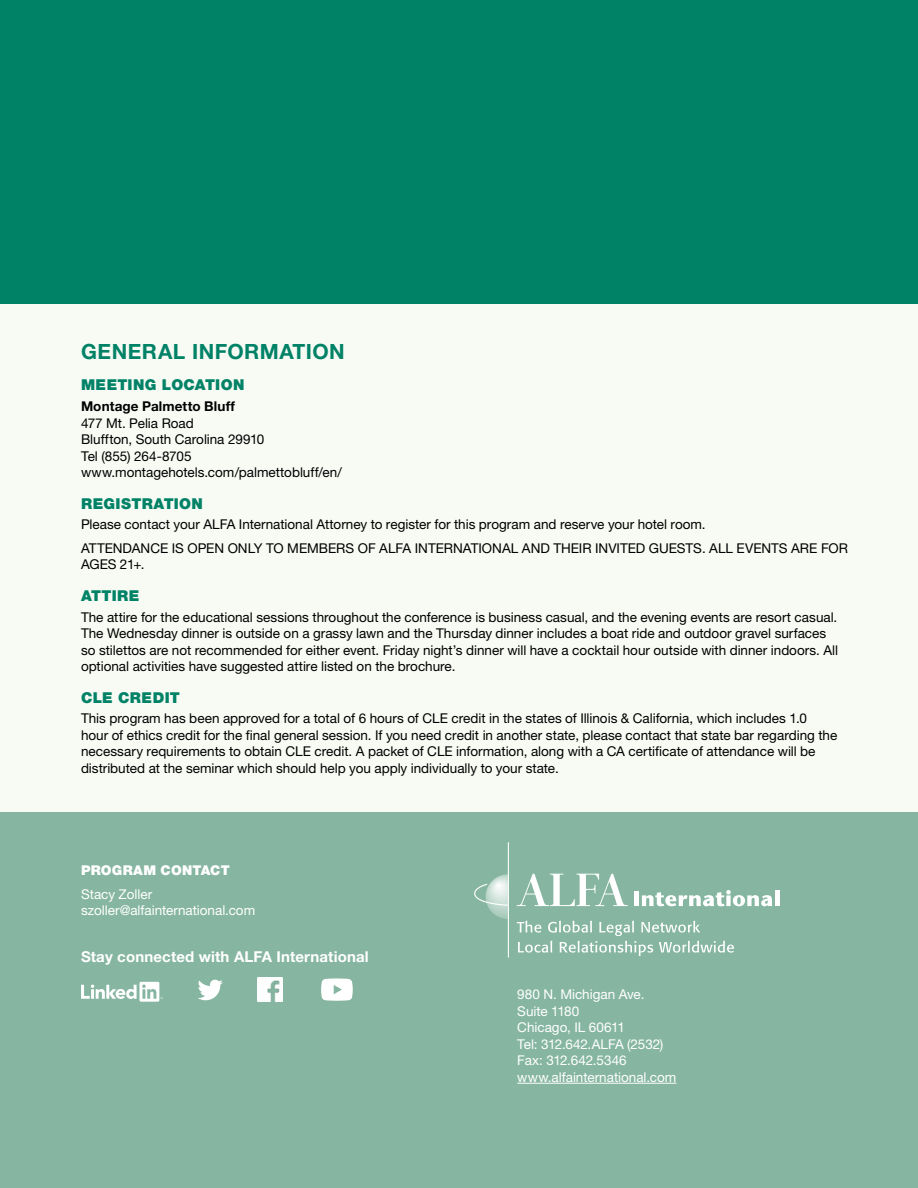
<style>
.page{position:relative;width:918px;height:1188px;background:#fff}
.page>*{position:absolute;margin:0;border:0;box-sizing:border-box;transform-origin:0 0}
.t1{font:700 21px "Helvetica Neue LT Std";letter-spacing:.025em;color:#008267}
.t2{font:900 15px "Helvetica Neue LT Std";letter-spacing:.025em;color:#008267}
.t3{font:700 15px "Helvetica Neue LT Std";letter-spacing:.01em;color:#fff}
.t4{font:13.5px/16.5px "Helvetica Neue LT Std";color:#000}
.t5{font:13.5px/16.5px "Helvetica Neue LT Std";color:#fff}
.t6{font:700 13.5px "Helvetica Neue LT Std";letter-spacing:.01em;color:#000}
.t7{font:900 13.5px "Helvetica Neue LT Std";letter-spacing:.015em;color:#fff}
</style>
<div class="page">
<div style="left:0;top:812px;width:918px;height:376px;background:#86b6a2"></div>
<hr style="left:508px;top:842px;width:1px;height:116px;background:#fff">
<svg style="left:517px;top:874px;width:111px;height:32px"></svg>
<div style="left:634px;top:891px;width:5px;height:15px;background:#fff"></div>
<svg style="left:642px;top:890px;width:130px;height:16px"></svg>
<hr style="left:775px;top:890px;width:4px;height:16px;background:#fff">
<svg style="left:517px;top:921px;width:217px;height:35px"></svg>
<svg style="left:474px;top:874px;width:34px;height:45px"></svg>
<div style="left:0;top:0;width:918px;height:311px;background:#008267"></div>
<hr style="left:517px;top:1083px;width:159px;height:1px;background:#fff">
<div style="left:0;top:305px;width:918px;height:507px;background:#f8fbf4"></div>
<svg style="left:81px;top:982px;width:82px;height:20px"></svg>
<svg style="left:198px;top:980px;width:25px;height:20px"></svg>
<img style="left:258px;top:977px;width:24px;height:25px">
<svg style="left:321px;top:978px;width:32px;height:23px"></svg>
<h1 class="t1" style="left:81px;top:338px;width:265px">GENERAL INFORMATION</h1>
<p class="t2" style="left:81px;top:376px;width:165px">MEETING LOCATION</p>
<p class="t6" style="left:81px;top:398px;width:156px">Montage Palmetto Bluff</p>
<p class="t4" style="left:81px;top:414px;width:263px">477 Mt. Pelia Road<br>Bluffton, South Carolina 29910<br>Tel (855) 264-8705 www.montagehotels.com/palmettobluff/en/</p>
<p class="t2" style="left:81px;top:494px;width:123px">REGISTRATION</p>
<p class="t4" style="left:81px;top:513px;width:769px;line-height:23.2px">Please contact your ALFA International Attorney to register for this program and reserve your hotel room.<br>ATTENDANCE IS OPEN ONLY TO MEMBERS OF ALFA INTERNATIONAL AND THEIR INVITED GUESTS. ALL EVENTS ARE FOR</p>
<p class="t4" style="left:81px;top:556px;width:65px">AGES 21+.</p>
<p class="t2" style="left:81px;top:586px;width:60px">ATTIRE</p>
<p class="t4" style="left:81px;top:608px;width:759px">The attire for the educational sessions throughout the conference is business casual, and the evening events are resort casual.<br>The Wednesday dinner is outside on a grassy lawn and the Thursday dinner includes a boat ride and outdoor gravel surfaces so stilettos are not recommended for either event. Friday night’s dinner will have a cocktail hour outside with dinner indoors. All optional activities have suggested attire listed on the brochure.</p>
<p class="t2" style="left:81px;top:688px;width:100px">CLE CREDIT</p>
<p class="t4" style="left:81px;top:710px;width:758px">This program has been approved for a total of 6 hours of CLE credit in the states of Illinois &amp; California, which includes 1.0 hour of ethics credit for the final general session. If you need credit in another state, please contact that state bar regarding the necessary requirements to obtain CLE credit. A packet of CLE information, along with a CA certificate of attendance will be distributed at the seminar which should help you apply individually to your state.</p>
<p class="t7" style="left:81px;top:863px;width:150px">PROGRAM CONTACT</p>
<p class="t5" style="left:81px;top:885px;width:176px">Stacy Zoller szoller@alfainternational.com</p>
<p class="t3" style="left:81px;top:948px;width:289px">Stay connected with ALFA International</p>
<p class="t5" style="left:517px;top:986px;width:161px">980 N. Michigan Ave.<br>Suite 1180<br>Chicago, IL 60611<br>Tel: 312.642.ALFA (2532)<br>Fax: 312.642.5346 www.alfainternational.com</p>
</div>
